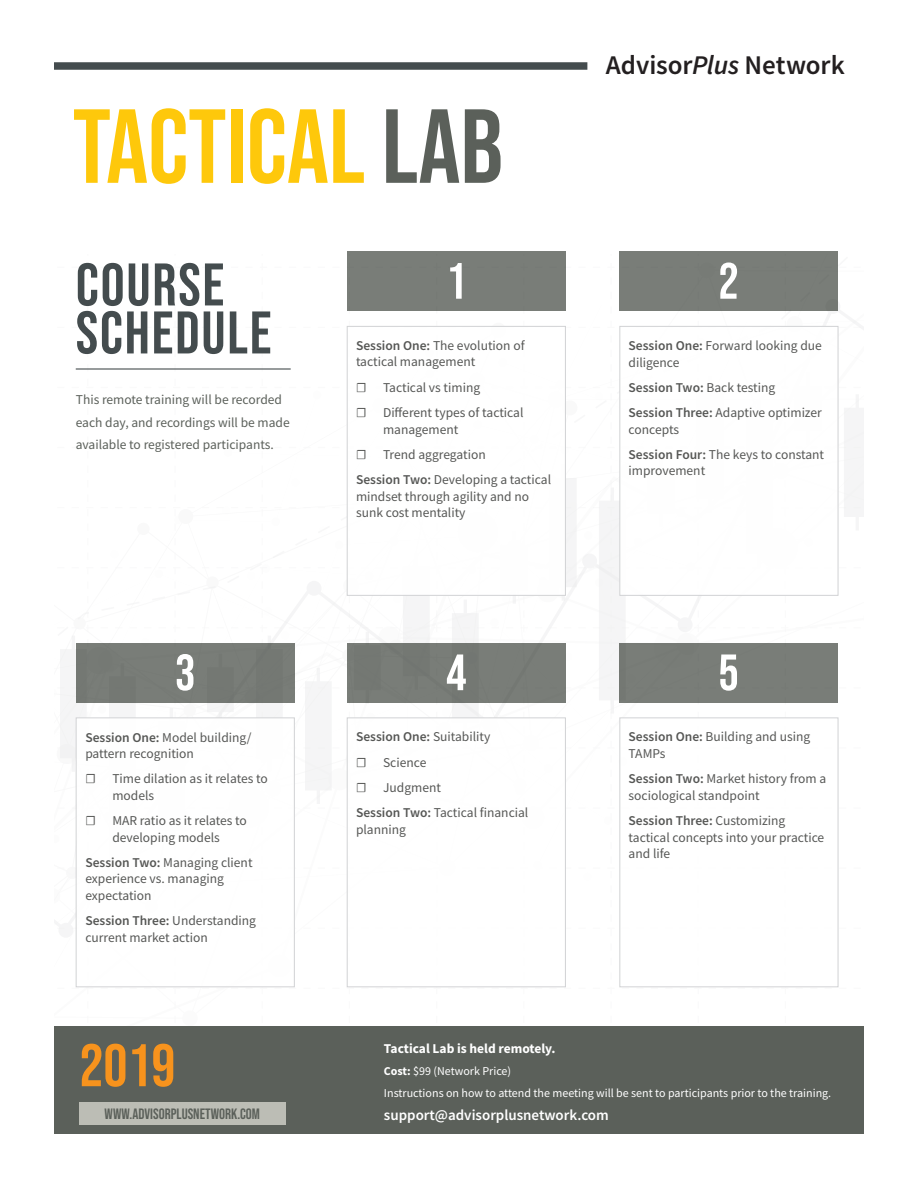
<style>
.page{position:relative;width:918px;height:1188px;background:#fff}
.page>*{position:absolute;margin:0;border:0;box-sizing:border-box;transform-origin:0 0}
.t1{font:105px "Bebas Neue";color:#fec80b}
.t2{font:60px/48px "Bebas Neue";letter-spacing:.03em;color:#444c4e}
.t3{font:60px "Bebas Neue";color:#f7931d}
.t4{font:51px "Bebas Neue";color:#fff}
.t5{font:600 27px "Source Sans Pro";letter-spacing:-.005em;color:#231f20}
.t6{font:600 15px "Source Sans Pro";color:#fff}
.t7{font:15px "Bebas Neue";color:#5b605a}
.t8{font:13.5px/16.5px "Source Sans Pro";color:#565755}
.t9{font:13.5px/22.5px "Source Sans Pro";color:#5b605a}
.t10{font:700 13.5px "Source Sans Pro";color:#fff}
.t11{font:12px/22px "Source Sans Pro";color:#fff}
.s1{color:#5b605a}
.s2{font-style:italic}
.s3{font-weight:600}
.s4{font-weight:700}
</style>
<div class="page">
<div style="left:58px;top:923px;width:15px;height:15px;background:#f5f5f6;border-radius:50%"></div>
<svg style="left:60px;top:254px;width:804px;height:465px"></svg>
<div style="left:54px;top:1026px;width:810px;height:108px;background:#5b605a"></div>
<div style="left:79px;top:1103px;width:206px;height:22px;background:#bcbdb5"></div>
<div style="left:54px;top:62px;width:533px;height:8px;background:#444c4e"></div>
<div style="left:347px;top:252px;width:218px;height:59px;background:#797d78"></div>
<div style="left:619px;top:252px;width:219px;height:59px;background:#797d78"></div>
<div style="left:76px;top:643px;width:218px;height:60px;background:#797d78"></div>
<div style="left:347px;top:326px;width:219px;height:270px;background:#fff;border:1px solid #d1d2d4"></div>
<div style="left:619px;top:326px;width:219px;height:270px;background:#fff;border:1px solid #d1d2d4"></div>
<div style="left:76px;top:717px;width:219px;height:270px;background:#fff;border:1px solid #d1d2d4"></div>
<div style="left:347px;top:643px;width:218px;height:60px;background:#797d78"></div>
<div style="left:619px;top:643px;width:219px;height:60px;background:#797d78"></div>
<div style="left:347px;top:717px;width:219px;height:270px;background:#fff;border:1px solid #d1d2d4"></div>
<div style="left:619px;top:717px;width:219px;height:270px;background:#fff;border:1px solid #d1d2d4"></div>
<hr style="left:76px;top:369px;width:215px;height:1px;background:#30383a">
<h1 class="t1" style="left:73px;top:87px;width:432px">TACTICAL <span class="s1">LAB</span></h1>
<h3 class="t5" style="left:606px;top:48px;width:241px">Advisor<span class="s2">Plus</span> Network</h3>
<h2 class="t2" style="left:76px;top:260px;width:197px">COURSE<br>SCHEDULE</h2>
<p class="t9" style="left:76px;top:388px;width:216px">This remote training will be recorded each day, and recordings will be made available to registered participants.</p>
<h3 class="t4" style="left:175px;top:644px;width:22px">3</h3>
<p class="t8" style="left:85px;top:729px;width:168px"><span class="s3">Session One:</span> Model building/ pattern recognition</p>
<p class="t8" style="left:112px;top:770px;width:157px;text-indent:-27px"><span class="s2">☐</span> Time dilation as it relates to models</p>
<p class="t8" style="left:85px;top:812px;width:163px;text-align:center"><span class="s2">☐</span> MAR ratio as it relates to developing models</p>
<p class="t8" style="left:85px;top:854px;width:169px"><span class="s3">Session Two:</span> Managing client experience vs. managing expectation</p>
<p class="t8" style="left:85px;top:912px;width:172px"><span class="s3">Session Three:</span> Understanding current market action</p>
<h3 class="t4" style="left:446px;top:252px;width:22px">1</h3>
<h3 class="t4" style="left:718px;top:252px;width:22px">2</h3>
<p class="t8" style="left:356px;top:337px;width:170px"><span class="s3">Session One:</span> The evolution of tactical management</p>
<p class="t8" style="left:356px;top:375px;width:169px;line-height:25.2px"><span class="s2">☐</span> Tactical vs timing<br><span class="s2">☐</span> Different types of tactical</p>
<p class="t8" style="left:356px;top:416px;width:197px;line-height:25.2px;text-indent:27px">management<br><span class="s2">☐</span> Trend aggregation<br><span class="s3">Session Two:</span> Developing a tactical</p>
<p class="t8" style="left:356px;top:488px;width:175px">mindset through agility and no sunk cost mentality</p>
<p class="t8" style="left:629px;top:337px;width:195px"><span class="s3">Session One:</span> Forward looking due diligence</p>
<p class="t8" style="left:629px;top:375px;width:195px;line-height:25.2px"><span class="s3">Session Two:</span> Back testing<br><span class="s3">Session Three:</span> Adaptive optimizer</p>
<p class="t8" style="left:629px;top:416px;width:197px;line-height:25.2px">concepts<br><span class="s3">Session Four:</span> The keys to constant</p>
<p class="t8" style="left:629px;top:462px;width:78px">improvement</p>
<h3 class="t4" style="left:446px;top:644px;width:22px">4</h3>
<h3 class="t4" style="left:718px;top:644px;width:22px">5</h3>
<p class="t8" style="left:356px;top:724px;width:174px;line-height:25.2px"><span class="s3">Session One:</span> Suitability<br><span class="s2">☐</span> Science<br><span class="s2">☐</span> Judgment<br><span class="s3">Session Two:</span> Tactical financial</p>
<p class="t8" style="left:356px;top:821px;width:52px">planning</p>
<p class="t8" style="left:629px;top:729px;width:183px"><span class="s3">Session One:</span> Building and using<br>TAMPs</p>
<p class="t8" style="left:629px;top:770px;width:199px"><span class="s3">Session Two:</span> Market history from a sociological standpoint</p>
<p class="t8" style="left:629px;top:812px;width:197px"><span class="s3">Session Three:</span> Customizing tactical concepts into your practice and life</p>
<h2 class="t3" style="left:79px;top:1032px;width:97px">2019</h2>
<p class="t10" style="left:384px;top:1039px;width:173px">Tactical Lab is held remotely.</p>
<p class="t11" style="left:384px;top:1060px;width:449px"><span class="s4">Cost:</span> $99 (Network Price)<br>Instructions on how to attend the meeting will be sent to participants prior to the training.</p>
<p class="t7" style="left:105px;top:1105px;width:157px">WWW.ADVISORPLUSNETWORK.COM</p>
<p class="t6" style="left:384px;top:1105px;width:226px">support@advisorplusnetwork.com</p>
</div>
